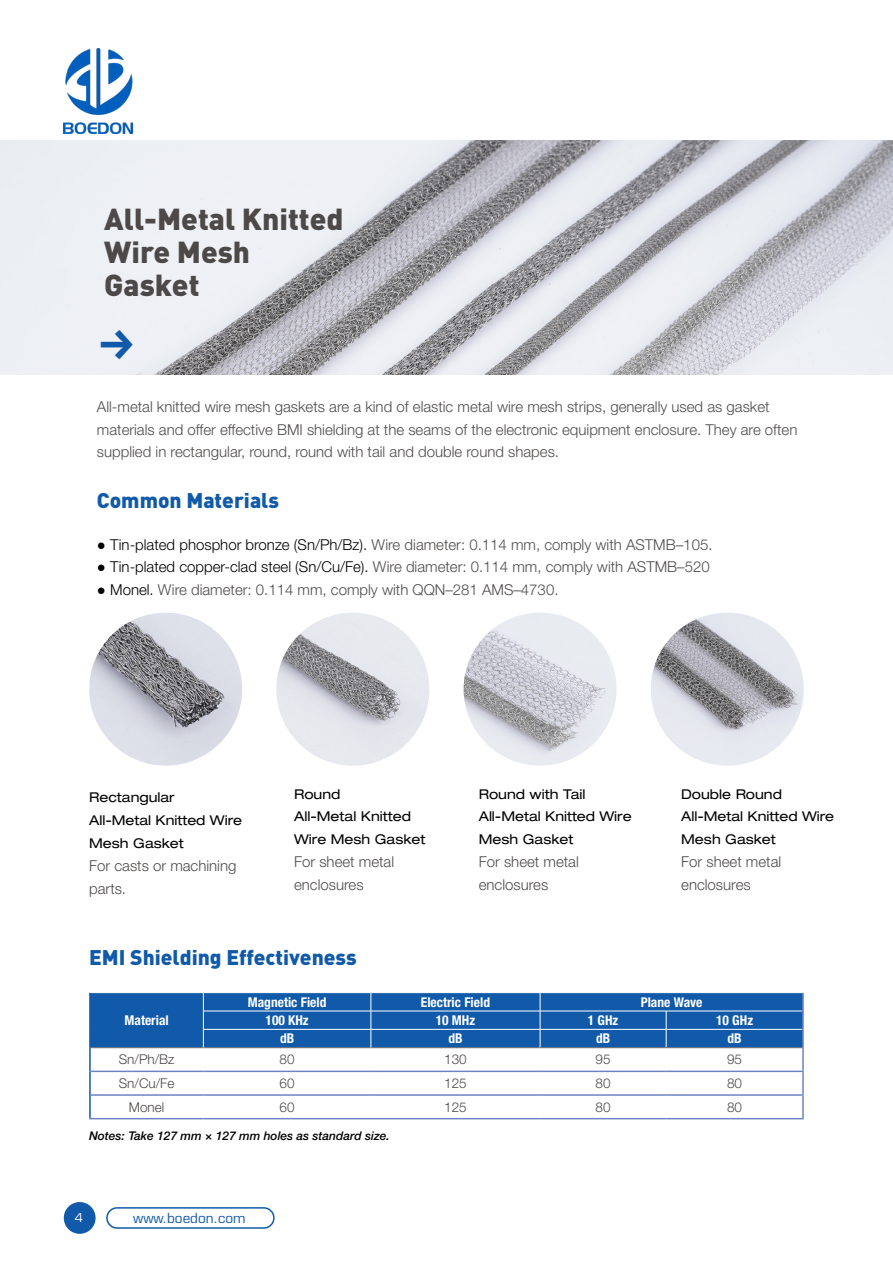
<style>
.page{position:relative;width:893px;height:1263px;background:#fff}
.page>*{position:absolute;margin:0;border:0;box-sizing:border-box;transform-origin:0 0}
.t1{font:800 40.5px "Glow Sans SC";color:#105aa9}
.t2{font:900 30px/33px "DIN";color:#4c4948}
.t3{font:900 21px "DIN";color:#105aa9}
.t4{font:300 15px/22.5px "Helvetica Neue LT Pro";color:#4f4c4b}
.t5{font:expanded 13.5px/23px "Helvetica Neue LT Pro";color:#000}
.t6{font:700 condensed 13.5px "Helvetica Neue LT Pro";color:#fff}
.t7{font:300 13.5px "Helvetica Neue LT Pro";color:#4c4948}
.t8{font:13.5px "Eurostile";color:#105aa9}
.t9{font:italic 500 12px "Helvetica Neue LT Pro";color:#000}
.t10{font:11.85px "Eurostile";color:#fff}
.s1{font-family:"Arial";font-weight:400;color:#000}
.s2{color:#000}
</style>
<div class="page">
<div style="left:64px;top:1202px;width:32px;height:32px;background:#105aa9;border-radius:50%"></div>
<div style="left:106px;top:1207px;width:169px;height:22px;border:2px solid #105aa9;border-radius:10px"></div>
<img style="left:64px;top:49px;width:68px;height:84px">
<img style="left:0;top:140px;width:893px;height:234px">
<img style="left:89px;top:613px;width:153px;height:153px;border-radius:76px">
<img style="left:276px;top:613px;width:153px;height:153px;border-radius:76px">
<img style="left:464px;top:613px;width:153px;height:153px;border-radius:76px">
<img style="left:651px;top:613px;width:153px;height:153px;border-radius:76px">
<hr style="left:89px;top:1048px;width:2px;height:23px;background:#105aa9">
<hr style="left:89px;top:1071px;width:2px;height:24px;background:#105aa9">
<hr style="left:89px;top:1095px;width:2px;height:23px;background:#105aa9">
<hr style="left:91px;top:1070px;width:112px;height:2px;background:#6d84c2">
<hr style="left:203px;top:1070px;width:168px;height:2px;background:#6d84c2">
<hr style="left:371px;top:1070px;width:169px;height:2px;background:#6d84c2">
<hr style="left:91px;top:1094px;width:112px;height:2px;background:#6d84c2">
<hr style="left:203px;top:1094px;width:168px;height:2px;background:#6d84c2">
<hr style="left:371px;top:1094px;width:169px;height:2px;background:#6d84c2">
<hr style="left:89px;top:1118px;width:114px;height:1px;background:#6d84c2">
<hr style="left:203px;top:1118px;width:168px;height:1px;background:#6d84c2">
<hr style="left:371px;top:1118px;width:169px;height:1px;background:#6d84c2">
<svg style="left:89px;top:993px;width:715px;height:55px;background:#1a60ab"></svg>
<hr style="left:802px;top:1048px;width:2px;height:22px;background:#6d84c2">
<hr style="left:540px;top:1070px;width:126px;height:2px;background:#6d84c2">
<hr style="left:666px;top:1070px;width:138px;height:2px;background:#6d84c2">
<hr style="left:802px;top:1072px;width:2px;height:22px;background:#6d84c2">
<hr style="left:540px;top:1094px;width:126px;height:2px;background:#6d84c2">
<hr style="left:666px;top:1094px;width:138px;height:2px;background:#6d84c2">
<hr style="left:802px;top:1096px;width:2px;height:22px;background:#6d84c2">
<hr style="left:540px;top:1118px;width:126px;height:1px;background:#6d84c2">
<hr style="left:666px;top:1118px;width:138px;height:1px;background:#6d84c2">
<hr style="left:540px;top:1047px;width:126px;height:1px;background:#727171">
<hr style="left:666px;top:1047px;width:136px;height:1px;background:#727171">
<h2 class="t2" style="left:104px;top:201px;width:241px">All-Metal Knitted<br>Wire Mesh<br>Gasket</h2>
<h1 class="t1" style="left:97px;top:319px;width:41px">→</h1>
<p class="t4" style="left:97px;top:395px;width:702px">All-metal knitted wire mesh gaskets are a kind of elastic metal wire mesh strips, generally used as gasket materials and offer effective BMI shielding at the seams of the electronic equipment enclosure. They are often supplied in rectangular, round, round with tail and double round shapes.</p>
<h3 class="t3" style="left:97px;top:487px;width:184px">Common Materials</h3>
<p class="t4" style="left:97px;top:533px;width:617px"><span class="s1">●</span> <span class="s2">Tin-plated phosphor bronze (Sn/Ph/Bz).</span> Wire diameter: 0.114 mm, comply with ASTMB–105.</p>
<p class="t4" style="left:97px;top:555px;width:614px"><span class="s1">●</span> <span class="s2">Tin-plated copper-clad steel (Sn/Cu/Fe).</span> Wire diameter: 0.114 mm, comply with ASTMB–520</p>
<p class="t4" style="left:97px;top:578px;width:463px"><span class="s1">●</span> <span class="s2">Monel.</span> Wire diameter: 0.114 mm, comply with QQN–281 AMS–4730.</p>
<p class="t5" style="left:89px;top:786px;width:154px">Rectangular<br>All-Metal Knitted Wire<br>Mesh Gasket</p>
<p class="t4" style="left:89px;top:854px;width:149px">For casts or machining parts.</p>
<p class="t5" style="left:294px;top:782px;width:133px">Round<br>All-Metal Knitted<br>Wire Mesh Gasket</p>
<p class="t4" style="left:294px;top:850px;width:102px">For sheet metal enclosures</p>
<h3 class="t3" style="left:89px;top:943px;width:269px">EMI Shielding Effectiveness</h3>
<p class="t5" style="left:479px;top:782px;width:154px;line-height:22.5px">Round with Tail<br>All-Metal Knitted Wire<br>Mesh Gasket</p>
<p class="t4" style="left:479px;top:850px;width:102px">For sheet metal enclosures</p>
<p class="t5" style="left:681px;top:782px;width:154px;line-height:22.5px">Double Round<br>All-Metal Knitted Wire<br>Mesh Gasket</p>
<p class="t4" style="left:681px;top:850px;width:102px">For sheet metal enclosures</p>
<p class="t6" style="left:125px;top:1012px;width:46px">Material</p>
<p class="t6" style="left:248px;top:994px;width:80px">Magnetic Field</p>
<p class="t6" style="left:421px;top:994px;width:71px">Electric Field</p>
<p class="t6" style="left:641px;top:994px;width:63px">Plane Wave</p>
<p class="t6" style="left:266px;top:1012px;width:45px">100 KHz</p>
<p class="t6" style="left:436px;top:1012px;width:41px">10 MHz</p>
<p class="t6" style="left:588px;top:1012px;width:32px">1 GHz</p>
<p class="t6" style="left:716px;top:1012px;width:38px">10 GHz</p>
<p class="t6" style="left:280px;top:1030px;width:16px">dB</p>
<p class="t6" style="left:448px;top:1030px;width:16px">dB</p>
<p class="t6" style="left:596px;top:1030px;width:16px">dB</p>
<p class="t6" style="left:727px;top:1030px;width:16px">dB</p>
<p class="t7" style="left:119px;top:1051px;width:57px">Sn/Ph/Bz</p>
<p class="t7" style="left:280px;top:1051px;width:17px">80</p>
<p class="t7" style="left:444px;top:1051px;width:24px">130</p>
<p class="t7" style="left:596px;top:1051px;width:17px">95</p>
<p class="t7" style="left:727px;top:1051px;width:17px">95</p>
<p class="t7" style="left:119px;top:1075px;width:57px">Sn/Cu/Fe</p>
<p class="t7" style="left:280px;top:1075px;width:17px">60</p>
<p class="t7" style="left:444px;top:1075px;width:24px">125</p>
<p class="t7" style="left:596px;top:1075px;width:17px">80</p>
<p class="t7" style="left:727px;top:1075px;width:17px">80</p>
<p class="t7" style="left:129px;top:1098px;width:37px">Monel</p>
<p class="t7" style="left:280px;top:1098px;width:17px">60</p>
<p class="t7" style="left:444px;top:1098px;width:24px">125</p>
<p class="t7" style="left:596px;top:1098px;width:17px">80</p>
<p class="t7" style="left:727px;top:1098px;width:17px">80</p>
<p class="t9" style="left:89px;top:1128px;width:302px">Notes: Take 127 mm × 127 mm holes as standard size.</p>
<p class="t10" style="left:75px;top:1211px;width:10px">4</p>
<p class="t8" style="left:133px;top:1210px;width:114px">www.boedon.com</p>
</div>
